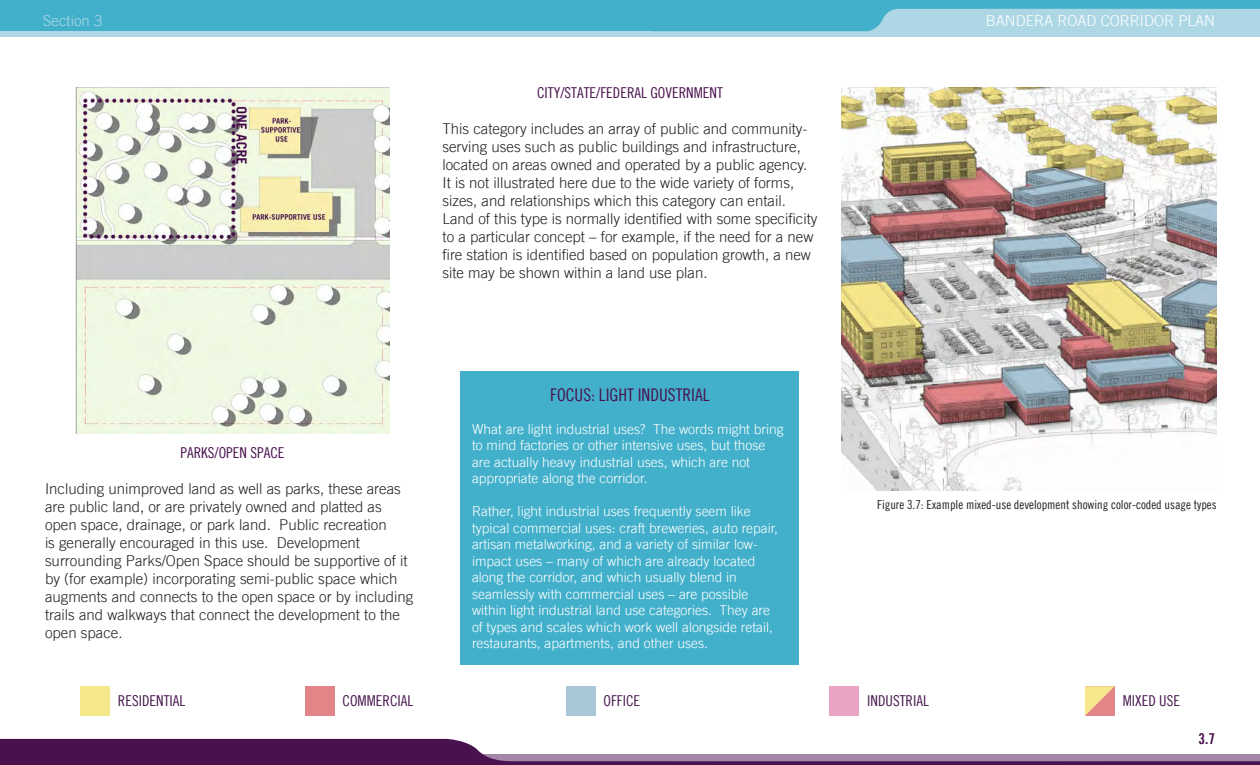
<style>
.page{position:relative;width:1260px;height:765px;background:#fff}
.page>*{position:absolute;margin:0;border:0;box-sizing:border-box;transform-origin:0 0}
.Focus_Header{font:17.5px "Trade Gothic Cond Eighteen";color:#49114e}
.t1{font:300 15px/18px "Trade Gothic LT";color:#231f20}
.t2{font:15px "Trade Gothic Cond Eighteen";color:#47174e}
.Header_Style_3{font:15px "Trade Gothic Cond Eighteen";color:#49114e}
.t3{font:300 15px "Trade Gothic LT";color:#fff}
.t4{font:300 15px "Trade Gothic LT";color:#add7e5}
.t5{font:15px "Trade Gothic Bold Cond Twenty";color:#49114e}
.Focus_Text{font:300 13.75px/16.5px "Trade Gothic LT";color:#fff}
.Image_Caption{font:12.5px "Trade Gothic Cond Eighteen";color:#231f20}
</style>
<div class="page">
<div style="left:0;top:0;width:1260px;height:37px;background:#add7e5"></div>
<svg style="left:0;top:739px;width:1260px;height:26px"></svg>
<svg style="left:652px;top:0;width:608px;height:31px"></svg>
<div style="left:0;top:0;width:652px;height:31px;background:#43b0cb"></div>
<div style="left:80px;top:686px;width:30px;height:30px;background:#f4e88b"></div>
<div style="left:305px;top:686px;width:29px;height:30px;background:#e38489"></div>
<div style="left:566px;top:686px;width:29px;height:30px;background:#a9c6d6"></div>
<div style="left:829px;top:686px;width:30px;height:30px;background:#e9a4c3"></div>
<svg style="left:1085px;top:686px;width:30px;height:30px"></svg>
<img style="left:76px;top:88px;width:313px;height:345px">
<div style="left:461px;top:371px;width:338px;height:294px;background:#43b0cb"></div>
<img style="left:842px;top:88px;width:375px;height:402px">
<p class="t4" style="left:43px;top:11px;width:61px">Section 3</p>
<p class="Header_Style_3" style="left:537px;top:84px;width:187px">CITY/STATE/FEDERAL GOVERNMENT</p>
<p class="t1" style="left:443px;top:120px;width:377px">This category includes an array of public and community&shy;serving uses such as public buildings and infrastructure, located on areas owned and operated by a public agency.<br>It is not illustrated here due to the wide variety of forms, sizes, and relationships which this category can entail.<br>Land of this type is normally identified with some specificity to a particular concept – for example, if the need for a new fire station is identified based on population growth, a new site may be shown within a land use plan.</p>
<p class="Header_Style_3" style="left:180px;top:444px;width:106px">PARKS/OPEN SPACE</p>
<p class="t1" style="left:45px;top:480px;width:370px">Including unimproved land as well as parks, these areas are public land, or are privately owned and platted as open space, drainage, or park land. Public recreation<br>is generally encouraged in this use. Development surrounding Parks/Open Space should be supportive of it by (for example) incorporating semi-public space which augments and connects to the open space or by including trails and walkways that connect the development to the open space.</p>
<p class="Focus_Header" style="left:550px;top:384px;width:161px">FOCUS: LIGHT INDUSTRIAL</p>
<p class="Focus_Text" style="left:472px;top:420px;width:313px">What are light industrial uses? The words might bring to mind factories or other intensive uses, but those are actually heavy industrial uses, which are not appropriate along the corridor.</p>
<p class="Focus_Text" style="left:472px;top:503px;width:308px">Rather, light industrial uses frequently seem like typical commercial uses: craft breweries, auto repair, artisan metalworking, and a variety of similar low&shy;impact uses – many of which are already located along the corridor, and which usually blend in seamlessly with commercial uses – are possible within light industrial land use categories. They are of types and scales which work well alongside retail, restaurants, apartments, and other uses.</p>
<p class="t3" style="left:986px;top:11px;width:231px">BANDERA ROAD CORRIDOR PLAN</p>
<p class="Image_Caption" style="left:877px;top:497px;width:341px">Figure 3.7: Example mixed-use development showing color-coded usage types</p>
<p class="t2" style="left:118px;top:692px;width:69px">RESIDENTIAL</p>
<p class="t2" style="left:343px;top:692px;width:72px">COMMERCIAL</p>
<p class="t2" style="left:604px;top:692px;width:38px">OFFICE</p>
<p class="t2" style="left:867px;top:692px;width:63px">INDUSTRIAL</p>
<p class="t2" style="left:1123px;top:692px;width:59px">MIXED USE</p>
<p class="t5" style="left:1198px;top:729px;width:18px">3.7</p>
</div>
